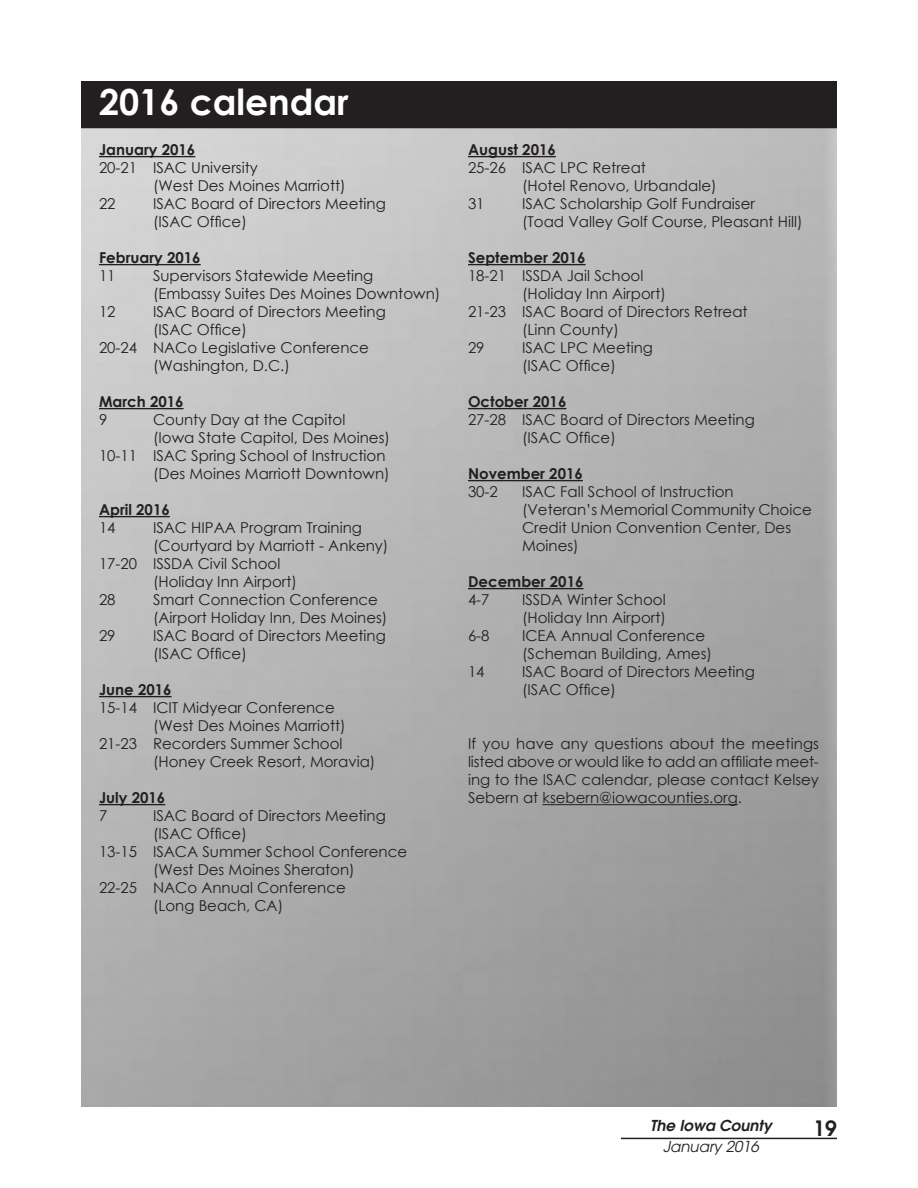
<style>
.page{position:relative;width:918px;height:1188px;background:#fff}
.page>*{position:absolute;margin:0;border:0;box-sizing:border-box;transform-origin:0 0}
.t1{font:700 36px "Century Gothic";color:#fff}
.t2{font:600 21px "Avant Garde";color:#231f20}
.t3{font:15px/18px "Century Gothic";color:#231f20}
.t4{font:700 15px "Century Gothic";color:#231f20}
.t5{font:italic 600 15px "Avant Garde";color:#231f20}
.t6{font:italic 15px "Avant Garde";color:#231f20}
</style>
<div class="page">
<hr style="left:621px;top:1138px;width:216px;height:1px;background:#231f20">
<div style="left:82px;top:82px;width:754px;height:46px;background:#231f20"></div>
<div style="left:81px;top:81px;width:756px;height:47px;border:2px solid #231f20"></div>
<hr style="left:99px;top:156px;width:96px;height:1px;background:#231f20">
<hr style="left:99px;top:264px;width:102px;height:1px;background:#231f20">
<hr style="left:99px;top:408px;width:85px;height:1px;background:#231f20">
<hr style="left:99px;top:516px;width:71px;height:1px;background:#231f20">
<hr style="left:99px;top:696px;width:73px;height:1px;background:#231f20">
<hr style="left:99px;top:804px;width:66px;height:1px;background:#231f20">
<hr style="left:468px;top:156px;width:88px;height:1px;background:#231f20">
<hr style="left:468px;top:264px;width:118px;height:1px;background:#231f20">
<hr style="left:468px;top:408px;width:98px;height:1px;background:#231f20">
<hr style="left:468px;top:480px;width:115px;height:1px;background:#231f20">
<hr style="left:468px;top:588px;width:116px;height:1px;background:#231f20">
<hr style="left:542px;top:804px;width:196px;height:1px;background:#231f20">
<h1 class="t1" style="left:99px;top:75px;width:251px">2016 calendar</h1>
<p class="t4" style="left:99px;top:138px;width:98px">January 2016</p>
<p class="t3" style="left:99px;top:159px;width:160px">20-21 ISAC University</p>
<p class="t3" style="left:153px;top:177px;width:194px">(West Des Moines Marriott)</p>
<p class="t3" style="left:99px;top:195px;width:18px">22</p>
<p class="t3" style="left:153px;top:195px;width:234px">ISAC Board of Directors Meeting (ISAC Office)</p>
<p class="t4" style="left:99px;top:246px;width:103px">February 2016</p>
<p class="t3" style="left:99px;top:267px;width:18px">11</p>
<p class="t3" style="left:153px;top:267px;width:289px">Supervisors Statewide Meeting (Embassy Suites Des Moines Downtown)</p>
<p class="t3" style="left:99px;top:303px;width:18px">12</p>
<p class="t3" style="left:153px;top:303px;width:234px">ISAC Board of Directors Meeting</p>
<p class="t3" style="left:153px;top:321px;width:95px">(ISAC Office)</p>
<p class="t3" style="left:99px;top:339px;width:272px">20-24 NACo Legislative Conference</p>
<p class="t3" style="left:153px;top:357px;width:138px">(Washington, D.C.)</p>
<p class="t4" style="left:99px;top:390px;width:86px">March 2016</p>
<p class="t3" style="left:99px;top:411px;width:10px">9</p>
<p class="t3" style="left:153px;top:411px;width:194px">County Day at the Capitol</p>
<p class="t3" style="left:153px;top:429px;width:239px">(Iowa State Capitol, Des Moines)</p>
<p class="t3" style="left:99px;top:447px;width:288px">10-11 ISAC Spring School of Instruction</p>
<p class="t3" style="left:153px;top:465px;width:238px">(Des Moines Marriott Downtown)</p>
<p class="t4" style="left:99px;top:498px;width:72px">April 2016</p>
<p class="t3" style="left:99px;top:519px;width:18px">14</p>
<p class="t3" style="left:153px;top:519px;width:211px">ISAC HIPAA Program Training</p>
<p class="t3" style="left:153px;top:537px;width:237px">(Courtyard by Marriott - Ankeny)</p>
<p class="t3" style="left:99px;top:555px;width:183px">17-20 ISSDA Civil School</p>
<p class="t3" style="left:153px;top:573px;width:145px">(Holiday Inn Airport)</p>
<p class="t3" style="left:99px;top:591px;width:18px">28</p>
<p class="t3" style="left:153px;top:591px;width:236px">Smart Connection Conference (Airport Holiday Inn, Des Moines)</p>
<p class="t3" style="left:99px;top:627px;width:18px">29</p>
<p class="t3" style="left:153px;top:627px;width:234px">ISAC Board of Directors Meeting (ISAC Office)</p>
<p class="t4" style="left:99px;top:678px;width:74px">June 2016</p>
<p class="t3" style="left:99px;top:699px;width:237px">15-14 ICIT Midyear Conference</p>
<p class="t3" style="left:153px;top:717px;width:194px">(West Des Moines Marriott)</p>
<p class="t3" style="left:99px;top:735px;width:245px">21-23 Recorders Summer School</p>
<p class="t3" style="left:153px;top:753px;width:224px">(Honey Creek Resort, Moravia)</p>
<p class="t4" style="left:99px;top:786px;width:68px">July 2016</p>
<p class="t3" style="left:99px;top:807px;width:10px">7</p>
<p class="t3" style="left:153px;top:807px;width:234px">ISAC Board of Directors Meeting</p>
<p class="t3" style="left:153px;top:825px;width:95px">(ISAC Office)</p>
<p class="t3" style="left:99px;top:843px;width:310px">13-15 ISACA Summer School Conference</p>
<p class="t3" style="left:153px;top:861px;width:203px">(West Des Moines Sheraton)</p>
<p class="t3" style="left:99px;top:879px;width:248px">22-25 NACo Annual Conference</p>
<p class="t3" style="left:153px;top:897px;width:132px">(Long Beach, CA)</p>
<p class="t4" style="left:468px;top:138px;width:89px">August 2016</p>
<p class="t3" style="left:468px;top:159px;width:180px">25-26 ISAC LPC Retreat</p>
<p class="t3" style="left:522px;top:177px;width:196px">(Hotel Renovo, Urbandale)</p>
<p class="t3" style="left:468px;top:195px;width:18px">31</p>
<p class="t3" style="left:522px;top:195px;width:282px">ISAC Scholarship Golf Fundraiser<br>(Toad Valley Golf Course, Pleasant Hill)</p>
<p class="t4" style="left:468px;top:246px;width:119px">September 2016</p>
<p class="t3" style="left:468px;top:267px;width:177px">18-21 ISSDA Jail School</p>
<p class="t3" style="left:522px;top:285px;width:145px">(Holiday Inn Airport)</p>
<p class="t3" style="left:468px;top:303px;width:281px">21-23 ISAC Board of Directors Retreat</p>
<p class="t3" style="left:522px;top:321px;width:98px">(Linn County)</p>
<p class="t3" style="left:468px;top:339px;width:18px">29</p>
<p class="t3" style="left:522px;top:339px;width:133px">ISAC LPC Meeting (ISAC Office)</p>
<p class="t4" style="left:468px;top:390px;width:100px">October 2016</p>
<p class="t3" style="left:522px;top:411px;width:234px;text-indent:-54px">27-28 ISAC Board of Directors Meeting (ISAC Office)</p>
<p class="t4" style="left:468px;top:462px;width:116px">November 2016</p>
<p class="t3" style="left:468px;top:483px;width:31px">30-2</p>
<p class="t3" style="left:522px;top:483px;width:291px">ISAC Fall School of Instruction (Veteran’s Memorial Community Choice<br>Credit Union Convention Center, Des<br>Moines)</p>
<p class="t4" style="left:468px;top:570px;width:117px">December 2016</p>
<p class="t3" style="left:468px;top:591px;width:23px">4-7</p>
<p class="t3" style="left:522px;top:591px;width:145px">ISSDA Winter School (Holiday Inn Airport)</p>
<p class="t3" style="left:468px;top:627px;width:23px">6-8</p>
<p class="t3" style="left:522px;top:627px;width:192px">ICEA Annual Conference (Scheman Building, Ames)</p>
<p class="t3" style="left:468px;top:663px;width:18px">14</p>
<p class="t3" style="left:522px;top:663px;width:234px">ISAC Board of Directors Meeting (ISAC Office)</p>
<p class="t3" style="left:468px;top:735px;width:353px;text-align:justify">If you have any questions about the meetings listed above or would like to add an affiliate meet&shy;ing to the ISAC calendar, please contact Kelsey Sebern at ksebern@iowacounties.org.</p>
<p class="t5" style="left:650px;top:1116px;width:123px">The Iowa County</p>
<p class="t6" style="left:663px;top:1138px;width:97px">January 2016</p>
<h2 class="t2" style="left:813px;top:1114px;width:25px">19</h2>
</div>
